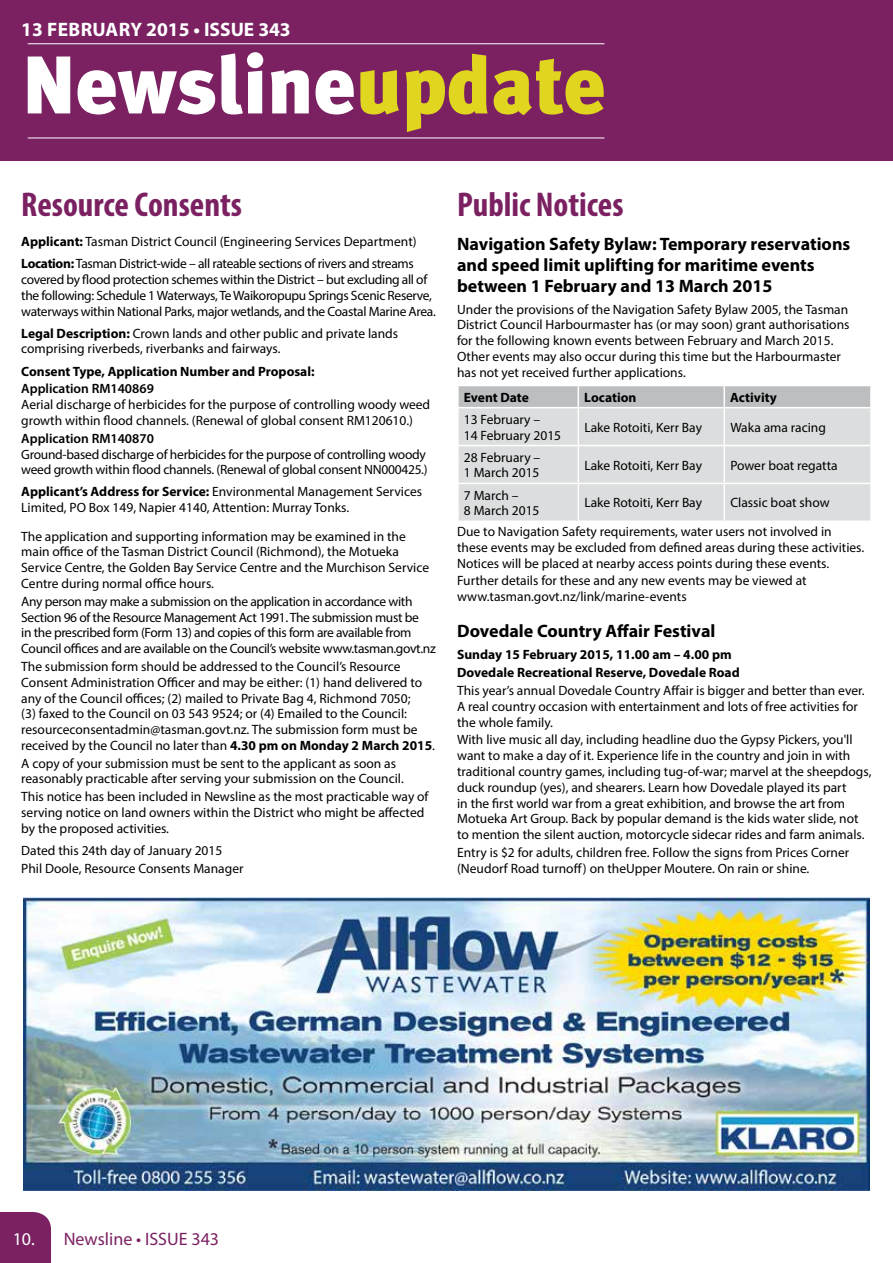
<style>
.page{position:relative;width:893px;height:1263px;background:#fff}
.page>*{position:absolute;margin:0;border:0;box-sizing:border-box;transform-origin:0 0}
.t1{font:900 81.6px "Meta Plus";color:#fff}
.t2{font:700 condensed 34.5px "Myriad Pro";color:#7b2162}
.t3{font:700 19.5px "Myriad Pro";color:#fff}
.t4{font:700 18px/21px "Myriad Pro";color:#000}
.t5{font:18px "Myriad Pro";color:#7b2162}
.t6{font:13.5px/15.8px "Myriad Pro";color:#000}
.t7{font:13.5px/15.8px "Myriad Pro";letter-spacing:-.025em;color:#000}
.t8{font:700 13.5px/17.9px "Myriad Pro";color:#000}
.t9{font:13.5px/15.8px "Myriad Pro";letter-spacing:-.02em;color:#000}
.t10{font:600 13.5px "Myriad Pro";color:#000}
.s1{color:#e1d61f}
.s2{font-weight:700}
.s3{color:#fff}
</style>
<div class="page">
<div style="left:0;top:1212px;width:51px;height:51px;background:#7b2162"></div>
<img style="left:23px;top:897px;width:847px;height:294px">
<div style="left:0;top:0;width:893px;height:160px;background:#7b2162"></div>
<hr style="left:28px;top:138px;width:576px;height:1px;background:#fff">
<hr style="left:28px;top:43px;width:576px;height:1px;background:#fff">
<div style="left:459px;top:408px;width:411px;height:112px;background:#dcddde"></div>
<div style="left:458px;top:386px;width:412px;height:21px;background:#bcbec0"></div>
<hr style="left:578px;top:408px;width:1px;height:37px;background:#fff">
<hr style="left:724px;top:408px;width:1px;height:37px;background:#fff">
<hr style="left:457px;top:445px;width:121px;height:1px;background:#fff">
<hr style="left:578px;top:445px;width:146px;height:1px;background:#fff">
<hr style="left:578px;top:446px;width:1px;height:37px;background:#fff">
<hr style="left:724px;top:445px;width:148px;height:1px;background:#fff">
<hr style="left:724px;top:446px;width:1px;height:37px;background:#fff">
<hr style="left:457px;top:483px;width:121px;height:1px;background:#fff">
<hr style="left:578px;top:483px;width:146px;height:1px;background:#fff">
<hr style="left:578px;top:484px;width:1px;height:36px;background:#fff">
<hr style="left:724px;top:483px;width:148px;height:1px;background:#fff">
<hr style="left:724px;top:484px;width:1px;height:36px;background:#fff">
<h3 class="t3" style="left:21px;top:17px;width:271px">13 FEBRUARY 2015 • ISSUE 343</h3>
<h1 class="t1" style="left:21px;top:37px;width:586px">Newsline<span class="s1">update</span></h1>
<h2 class="t2" style="left:21px;top:183px;width:222px">Resource Consents</h2>
<p class="t6" style="left:21px;top:230px;width:397px;line-height:22.2px"><span class="s2">Applicant:</span> Tasman District Council (Engineering Services Department)<br><span class="s2">Location:</span> Tasman District-wide – all rateable sections of rivers and streams</p>
<p class="t7" style="left:21px;top:271px;width:416px">covered by flood protection schemes within the District – but excluding all of the following: Schedule 1 Waterways, Te Waikoropupu Springs Scenic Reserve, waterways within National Parks, major wetlands, and the Coastal Marine Area.</p>
<p class="t6" style="left:21px;top:325px;width:378px"><span class="s2">Legal Description:</span> Crown lands and other public and private lands comprising riverbeds, riverbanks and fairways.</p>
<p class="t8" style="left:21px;top:362px;width:295px">Consent Type, Application Number and Proposal:</p>
<p class="t10" style="left:21px;top:380px;width:134px">Application RM140869</p>
<p class="t6" style="left:21px;top:397px;width:410px">Aerial discharge of herbicides for the purpose of controlling woody weed growth within flood channels. (Renewal of global consent RM120610.)</p>
<p class="t10" style="left:21px;top:430px;width:134px">Application RM140870</p>
<p class="t9" style="left:21px;top:446px;width:408px">Ground-based discharge of herbicides for the purpose of controlling woody weed growth within flood channels. (Renewal of global consent NN000425.)</p>
<p class="t6" style="left:21px;top:484px;width:402px"><span class="s2">Applicant’s Address for Service:</span> Environmental Management Services<br>Limited, PO Box 149, Napier 4140, Attention: Murray Tonks.</p>
<p class="t6" style="left:21px;top:528px;width:409px">The application and supporting information may be examined in the main office of the Tasman District Council (Richmond), the Motueka Service Centre, the Golden Bay Service Centre and the Murchison Service Centre during normal office hours.</p>
<p class="t7" style="left:21px;top:593px;width:416px">Any person may make a submission on the application in accordance with Section 96 of the Resource Management Act 1991. The submission must be<br>in the prescribed form (Form 13) and copies of this form are available from Council offices and are available on the Council’s website www.tasman.govt.nz</p>
<p class="t6" style="left:21px;top:658px;width:415px">The submission form should be addressed to the Council’s Resource Consent Administration Officer and may be either: (1) hand delivered to any of the Council offices; (2) mailed to Private Bag 4, Richmond 7050;<br>(3) faxed to the Council on 03 543 9524; or (4) Emailed to the Council: resourceconsentadmin@tasman.govt.nz. The submission form must be received by the Council no later than <span class="s2">4.30 pm on Monday 2 March 2015</span>.</p>
<p class="t6" style="left:21px;top:755px;width:384px">A copy of your submission must be sent to the applicant as soon as reasonably practicable after serving your submission on the Council.</p>
<p class="t6" style="left:21px;top:789px;width:409px">This notice has been included in Newsline as the most practicable way of serving notice on land owners within the District who might be affected by the proposed activities.</p>
<p class="t6" style="left:21px;top:841px;width:224px;line-height:17.9px">Dated this 24th day of January 2015<br>Phil Doole, Resource Consents Manager</p>
<h2 class="t2" style="left:457px;top:183px;width:168px">Public Notices</h2>
<h3 class="t4" style="left:457px;top:232px;width:395px">Navigation Safety Bylaw: Temporary reservations and speed limit uplifting for maritime events between 1 February and 13 March 2015</h3>
<p class="t6" style="left:457px;top:301px;width:394px">Under the provisions of the Navigation Safety Bylaw 2005, the Tasman District Council Harbourmaster has (or may soon) grant authorisations for the following known events between February and March 2015.<br>Other events may also occur during this time but the Harbourmaster has not yet received further applications.</p>
<p class="t8" style="left:464px;top:388px;width:67px">Event Date</p>
<p class="t8" style="left:584px;top:388px;width:54px">Location</p>
<p class="t8" style="left:730px;top:388px;width:48px">Activity</p>
<p class="t6" style="left:464px;top:411px;width:99px">13 February –<br>14 February 2015</p>
<p class="t6" style="left:584px;top:419px;width:119px">Lake Rotoiti, Kerr Bay</p>
<p class="t6" style="left:730px;top:419px;width:97px">Waka ama racing</p>
<p class="t6" style="left:464px;top:449px;width:78px">28 February –<br>1 March 2015</p>
<p class="t6" style="left:584px;top:457px;width:119px">Lake Rotoiti, Kerr Bay</p>
<p class="t6" style="left:730px;top:457px;width:109px">Power boat regatta</p>
<p class="t6" style="left:464px;top:487px;width:77px">7 March –<br>8 March 2015</p>
<p class="t6" style="left:584px;top:495px;width:119px">Lake Rotoiti, Kerr Bay</p>
<p class="t6" style="left:457px;top:488px;width:376px;line-height:28.7px;text-align:right">Classic boat show<br>Due to Navigation Safety requirements, water users not involved in</p>
<p class="t6" style="left:457px;top:539px;width:409px">these events may be excluded from defined areas during these activities.<br>Notices will be placed at nearby access points during these events.</p>
<p class="t6" style="left:457px;top:573px;width:351px">Further details for these and any new events may be viewed at www.tasman.govt.nz/link/marine-events</p>
<h3 class="t4" style="left:457px;top:620px;width:260px">Dovedale Country Affair Festival</h3>
<p class="t8" style="left:457px;top:645px;width:284px">Sunday 15 February 2015, 11.00 am – 4.00 pm<br>Dovedale Recreational Reserve, Dovedale Road</p>
<p class="t6" style="left:457px;top:682px;width:409px">This year’s annual Dovedale Country Affair is bigger and better than ever.<br>A real country occasion with entertainment and lots of free activities for the whole family.</p>
<p class="t6" style="left:457px;top:732px;width:416px">With live music all day, including headline duo the Gypsy Pickers, you'll want to make a day of it. Experience life in the country and join in with traditional country games, including tug-of-war; marvel at the sheepdogs, duck roundup (yes), and shearers. Learn how Dovedale played its part<br>in the first world war from a great exhibition, and browse the art from Motueka Art Group. Back by popular demand is the kids water slide, not to mention the silent auction, motorcycle sidecar rides and farm animals.</p>
<p class="t6" style="left:457px;top:844px;width:394px">Entry is $2 for adults, children free. Follow the signs from Prices Corner (Neudorf Road turnoff) on theUpper Moutere. On rain or shine.</p>
<h3 class="t5" style="left:13px;top:1227px;width:208px"><span class="s3">10.</span> Newsline • ISSUE 343</h3>
</div>
